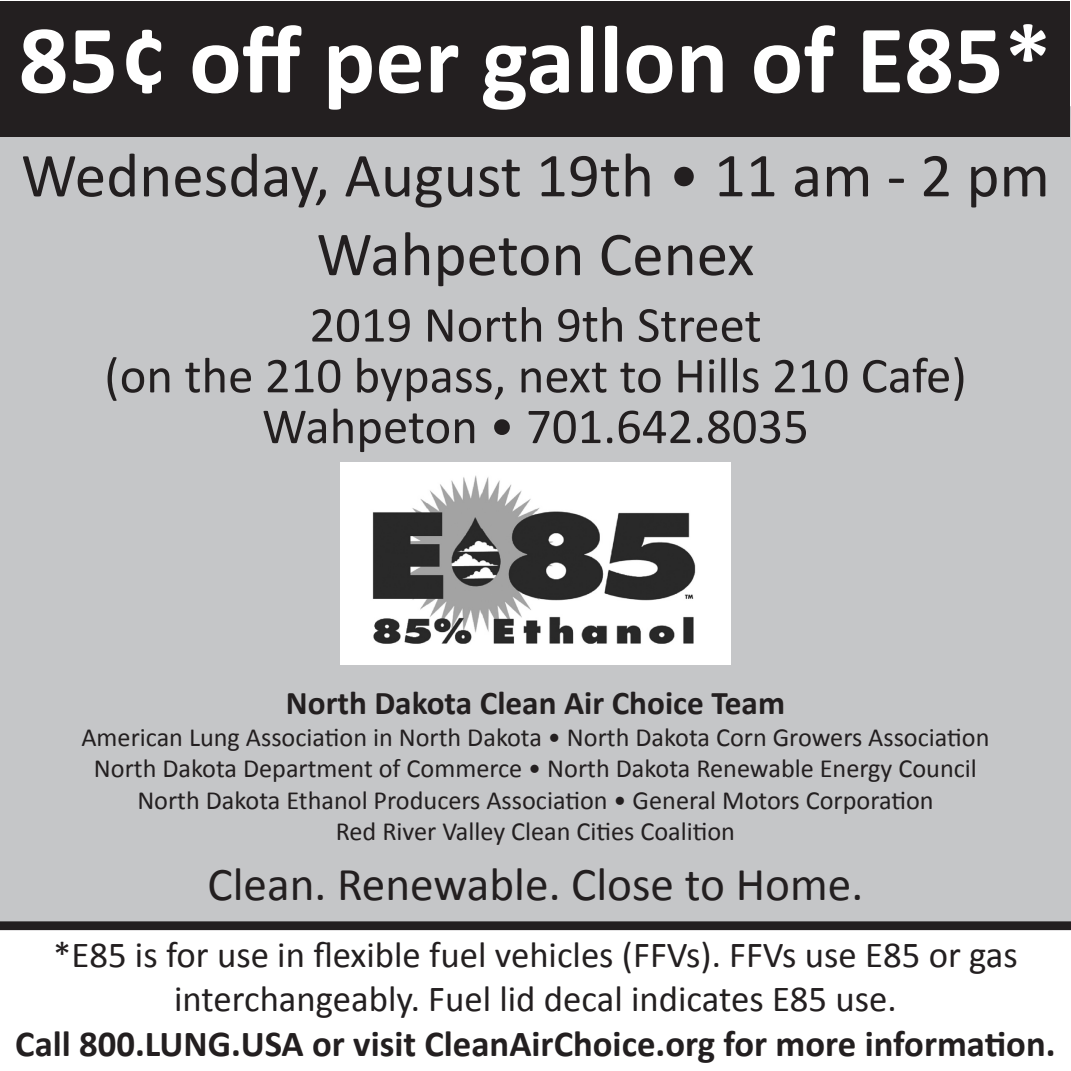
<style>
.page{position:relative;width:1071px;height:1071px;background:#fff}
.page>*{position:absolute;margin:0;border:0;box-sizing:border-box;transform-origin:0 0}
.t1{font:700 98px "Calibri";color:#fff}
.t2{font:63px "Calibri";color:#231f20}
.t3{font:50.75px "Calibri";color:#231f20}
.t4{font:47.25px "Calibri";color:#231f20}
.t5{font:36.75px/44.1px "Calibri";color:#231f20;text-align:center}
.t6{font:700 36.75px "Calibri";color:#231f20}
.t7{font:700 33.25px "Calibri";color:#231f20}
.t8{font:26.25px "Calibri";color:#231f20}
</style>
<div class="page">
<div style="left:1px;top:107px;width:1069px;height:836px;background:#c5c6c8"></div>
<img style="left:341px;top:463px;width:389px;height:201px">
<div style="left:1px;top:1px;width:1069px;height:135px;background:#231f20"></div>
<svg style="left:0;top:921px;width:1071px;height:22px;background:#a6a4a5"></svg>
<p class="t1" style="left:19px;top:-1px;width:1035px">85¢ off per gallon of E85*</p>
<p class="t2" style="left:21px;top:136px;width:1030px">Wednesday, August 19th • 11 am - 2 pm</p>
<p class="t2" style="left:316px;top:215px;width:439px">Wahpeton Cenex</p>
<p class="t3" style="left:309px;top:293px;width:454px">2019 North 9th Street</p>
<p class="t3" style="left:104px;top:344px;width:864px">(on the 210 bypass, next to Hills 210 Cafe)</p>
<p class="t3" style="left:262px;top:395px;width:548px">Wahpeton • 701.642.8035</p>
<p class="t7" style="left:286px;top:683px;width:501px">North Dakota Clean Air Choice Team</p>
<p class="t8" style="left:81px;top:721px;width:910px">American Lung Association in North Dakota • North Dakota Corn Growers Association</p>
<p class="t8" style="left:94px;top:752px;width:885px">North Dakota Department of Commerce • North Dakota Renewable Energy Council</p>
<p class="t8" style="left:137px;top:784px;width:798px">North Dakota Ethanol Producers Association • General Motors Corporation</p>
<p class="t8" style="left:336px;top:815px;width:401px">Red River Valley Clean Cities Coalition</p>
<p class="t4" style="left:208px;top:855px;width:657px">Clean. Renewable. Close to Home.</p>
<p class="t5" style="left:53px;top:931px;width:966px">*E85 is for use in flexible fuel vehicles (FFVs). FFVs use E85 or gas interchangeably. Fuel lid decal indicates E85 use.</p>
<p class="t6" style="left:15px;top:1021px;width:1042px">Call 800.LUNG.USA or visit CleanAirChoice.org for more information.</p>
</div>
